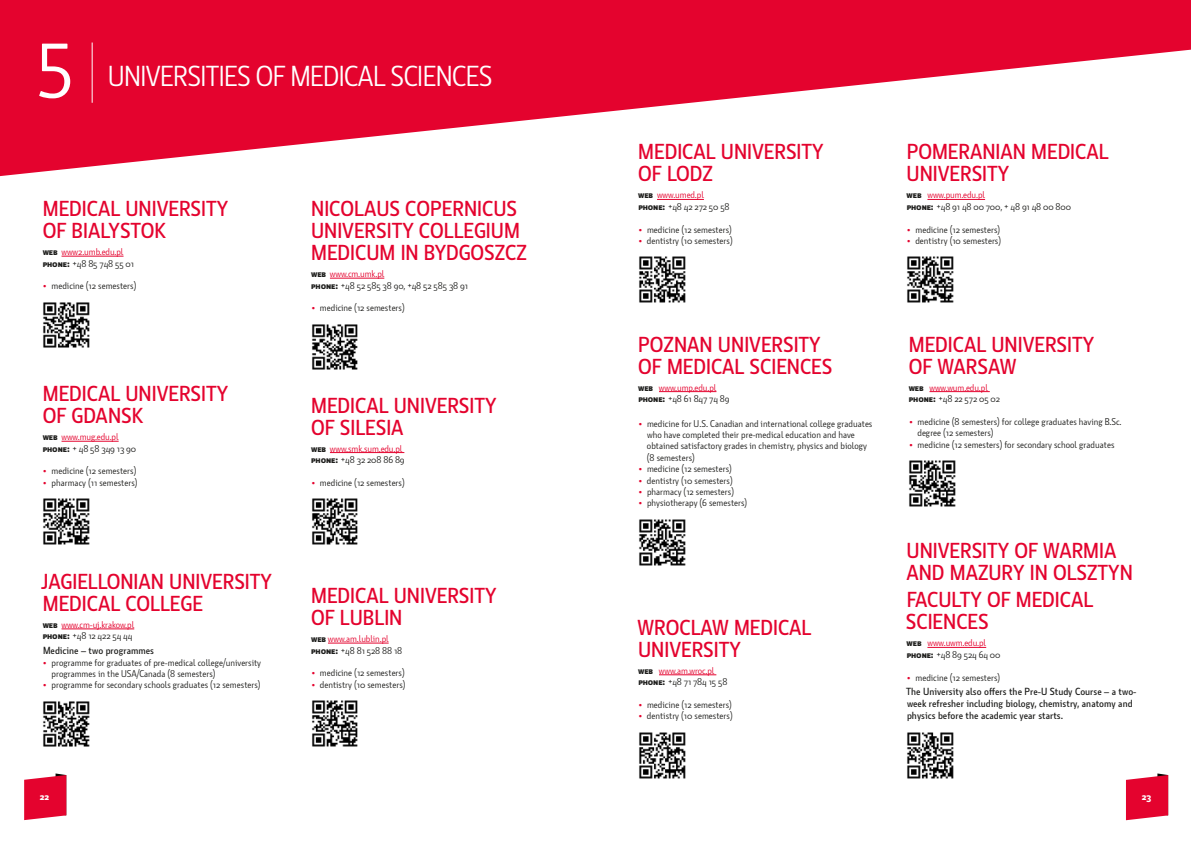
<style>
.page{position:relative;width:1191px;height:842px;background:#fff}
.page>*{position:absolute;margin:0;border:0;box-sizing:border-box;transform-origin:0 0}
.t1{font:82px "Botanika Std";color:#fff}
.t2{font:28px "Botanika Std";color:#fff}
.t3{font:500 21px/22px "Botanika Std";color:#e4032e}
.t4{font:500 10px/12px "Botanika Std";color:#1d1d1b}
.t5{font:700 10px "Botanika Std";color:#fff}
.t6{font:9.5px/11.4px "Botanika Std";color:#1d1d1b}
.t7{font:9.5px/11.4px "Botanika Std";letter-spacing:-.01em;color:#e4032e}
.s1{font-weight:700;color:#1d1d1b}
.s2{color:#1d1d1b}
.s3{font-weight:700;font-size:8px;color:#e4032e}
.s4{font-weight:700}
.s5{color:#e4032e}
</style>
<div class="page">
<svg style="left:24px;top:773px;width:42px;height:47px;background:#e5254a"></svg>
<svg style="left:1126px;top:773px;width:42px;height:47px;background:#e52449"></svg>
<svg style="left:0;top:0;width:1191px;height:176px;fill:#e4032e"></svg>
<hr style="left:62px;top:256px;width:61px;height:1px;background:#e4032e">
<img style="left:43px;top:302px;width:47px;height:46px">
<hr style="left:330px;top:278px;width:54px;height:1px;background:#e4032e">
<img style="left:312px;top:324px;width:46px;height:46px">
<hr style="left:62px;top:441px;width:57px;height:1px;background:#e4032e">
<img style="left:43px;top:498px;width:47px;height:47px">
<hr style="left:330px;top:452px;width:74px;height:1px;background:#e4032e">
<img style="left:312px;top:498px;width:46px;height:47px">
<hr style="left:62px;top:629px;width:72px;height:1px;background:#e4032e">
<img style="left:43px;top:701px;width:47px;height:46px">
<hr style="left:328px;top:643px;width:61px;height:1px;background:#e4032e">
<img style="left:312px;top:700px;width:46px;height:47px">
<hr style="left:657px;top:199px;width:47px;height:1px;background:#e4032e">
<img style="left:639px;top:256px;width:47px;height:47px">
<hr style="left:659px;top:391px;width:57px;height:1px;background:#e4032e">
<img style="left:639px;top:519px;width:47px;height:47px">
<hr style="left:927px;top:199px;width:58px;height:1px;background:#e4032e">
<img style="left:907px;top:256px;width:47px;height:47px">
<hr style="left:929px;top:391px;width:60px;height:1px;background:#e4032e">
<img style="left:909px;top:460px;width:47px;height:47px">
<hr style="left:659px;top:674px;width:57px;height:1px;background:#e4032e">
<img style="left:639px;top:732px;width:47px;height:47px">
<hr style="left:927px;top:647px;width:59px;height:1px;background:#e4032e">
<img style="left:907px;top:732px;width:47px;height:47px">
<hr style="left:92px;top:43px;width:1px;height:60px;background:#fff">
<h1 class="t1" style="left:37px;top:-2px;width:39px">5</h1>
<h2 class="t2" style="left:108px;top:57px;width:29px">Universities</h2>
<h2 class="t2" style="left:256px;top:57px;width:68px">of Medical</h2>
<h2 class="t2" style="left:390px;top:57px;width:27px">Sciences</h2>
<h3 class="t3" style="left:43px;top:197px;width:27px">MEDICAL</h3>
<h3 class="t3" style="left:125px;top:197px;width:54px">UNIVERSIT</h3>
<h3 class="t3" style="left:217px;top:197px;width:13px">Y</h3>
<h3 class="t3" style="left:43px;top:219px;width:125px">OF BIALYSTOK</h3>
<p class="t7" style="left:43px;top:246px;width:93px"><span class="s1">WEB</span> www2.umb.edu.pl <span class="s1">phone:</span> <span class="s2">+48 85 748 55 01</span></p>
<p class="t6" style="left:43px;top:280px;width:95px"><span class="s3">•</span> medicine (12 semesters)</p>
<h3 class="t3" style="left:43px;top:382px;width:27px">MEDICAL</h3>
<h3 class="t3" style="left:125px;top:382px;width:54px">UNIVERSIT</h3>
<h3 class="t3" style="left:217px;top:382px;width:13px">Y</h3>
<h3 class="t3" style="left:43px;top:404px;width:42px">OF GDANS</h3>
<h3 class="t3" style="left:132px;top:404px;width:13px">K</h3>
<p class="t7" style="left:43px;top:431px;width:95px"><span class="s1">WEB</span> www.mug.edu.pl <span class="s1">phone:</span> <span class="s2">+ 48 58 349 13 90</span></p>
<p class="t6" style="left:43px;top:465px;width:95px"><span class="s3">•</span> medicine (12 semesters)</p>
<p class="t6" style="left:43px;top:477px;width:96px"><span class="s3">•</span> pharmacy (11 semesters)</p>
<h3 class="t3" style="left:41px;top:570px;width:91px">JAGIELLONIAN</h3>
<h3 class="t3" style="left:169px;top:570px;width:54px">UNIVERSIT</h3>
<h3 class="t3" style="left:260px;top:570px;width:13px">Y</h3>
<h3 class="t3" style="left:43px;top:592px;width:27px">MEDICAL</h3>
<h3 class="t3" style="left:125px;top:592px;width:77px">COLLEGE</h3>
<p class="t7" style="left:43px;top:619px;width:93px"><span class="s1">WEB</span> www.cm-uj.krakow.pl <span class="s1">phone:</span> <span class="s2">+48 12 422 54 44</span></p>
<p class="t4" style="left:43px;top:644px;width:113px">MEDICINE – TWO PROGRAMMES</p>
<p class="t6" style="left:52px;top:656px;width:211px;text-indent:-8px"><span class="s3">•</span> programme for graduates of pre-medical college/university programmes in the USA/Canada (8 semesters)</p>
<p class="t6" style="left:43px;top:679px;width:219px"><span class="s3">•</span> programme for secondary schools graduates (12 semesters)</p>
<h3 class="t3" style="left:311px;top:197px;width:55px">NICOLAUS</h3>
<h3 class="t3" style="left:405px;top:197px;width:37px">COPERNICUS</h3>
<h3 class="t3" style="left:311px;top:219px;width:54px">UNIVERSIT</h3>
<h3 class="t3" style="left:402px;top:219px;width:95px">Y COLLEGIUM</h3>
<h3 class="t3" style="left:311px;top:241px;width:28px">MEDICUM</h3>
<h3 class="t3" style="left:401px;top:241px;width:128px">IN BYDGOSZCZ</h3>
<p class="t6" style="left:311px;top:268px;width:158px"><span class="s4">WEB</span> <span class="s5">www.cm.umk.pl<br></span><span class="s4">phone:</span> +48 52 585 38 90, +48 52 585 38 91</p>
<p class="t6" style="left:312px;top:302px;width:95px"><span class="s3">•</span> medicine (12 semesters)</p>
<h3 class="t3" style="left:311px;top:394px;width:27px">MEDICAL</h3>
<h3 class="t3" style="left:394px;top:394px;width:54px">UNIVERSIT</h3>
<h3 class="t3" style="left:485px;top:394px;width:13px">Y</h3>
<h3 class="t3" style="left:311px;top:416px;width:49px">OF SILESIA</h3>
<p class="t7" style="left:311px;top:442px;width:95px"><span class="s1">WEB</span> www.smk.sum.edu.pl <span class="s1">phone:</span> <span class="s2">+48 32 208 86 89</span></p>
<p class="t6" style="left:312px;top:477px;width:95px"><span class="s3">•</span> medicine (12 semesters)</p>
<h3 class="t3" style="left:311px;top:584px;width:27px">MEDICAL</h3>
<h3 class="t3" style="left:394px;top:584px;width:54px">UNIVERSIT</h3>
<h3 class="t3" style="left:485px;top:584px;width:13px">Y</h3>
<h3 class="t3" style="left:311px;top:606px;width:50px">OF LUBLIN</h3>
<p class="t7" style="left:311px;top:633px;width:93px"><span class="s1">WEB</span> www.am.lublin.pl <span class="s1">phone:</span> <span class="s2">+48 81 528 88 18</span></p>
<p class="t6" style="left:312px;top:667px;width:95px"><span class="s3">•</span> medicine (12 semesters)</p>
<p class="t6" style="left:312px;top:678px;width:95px"><span class="s3">•</span> dentistry (10 semesters)</p>
<h3 class="t3" style="left:638px;top:140px;width:27px">MEDICAL</h3>
<h3 class="t3" style="left:721px;top:140px;width:54px">UNIVERSIT</h3>
<h3 class="t3" style="left:812px;top:140px;width:13px">Y</h3>
<h3 class="t3" style="left:638px;top:162px;width:76px">OF LODZ</h3>
<p class="t6" style="left:638px;top:189px;width:93px"><span class="s4">WEB</span> <span class="s5">www.umed.pl </span><span class="s4">phone:</span> +48 42 272 50 58</p>
<p class="t6" style="left:639px;top:223px;width:95px"><span class="s3">•</span> medicine (12 semesters)</p>
<p class="t6" style="left:639px;top:235px;width:95px"><span class="s3">•</span> dentistry (10 semesters)</p>
<h3 class="t3" style="left:906px;top:140px;width:38px">POMERANIAN</h3>
<h3 class="t3" style="left:1031px;top:140px;width:27px">MEDICAL</h3>
<h3 class="t3" style="left:906px;top:162px;width:54px">UNIVERSIT</h3>
<h3 class="t3" style="left:998px;top:162px;width:13px">Y</h3>
<p class="t6" style="left:906px;top:189px;width:166px"><span class="s4">WEB</span> <span class="s5">www.pum.edu.pl<br></span><span class="s4">phone:</span> +48 91 48 00 700, + 48 91 48 00 800</p>
<p class="t6" style="left:907px;top:223px;width:95px"><span class="s3">•</span> medicine (12 semesters)</p>
<p class="t6" style="left:907px;top:235px;width:95px"><span class="s3">•</span> dentistry (10 semesters)</p>
<h3 class="t3" style="left:638px;top:333px;width:49px">POZNAN</h3>
<h3 class="t3" style="left:718px;top:333px;width:54px">UNIVERSIT</h3>
<h3 class="t3" style="left:809px;top:333px;width:13px">Y</h3>
<h3 class="t3" style="left:638px;top:355px;width:56px">OF MEDICAL</h3>
<h3 class="t3" style="left:749px;top:355px;width:22px">SCIENCES</h3>
<p class="t7" style="left:638px;top:381px;width:93px"><span class="s1">WEB</span> www.ump.edu.pl <span class="s1">phone:</span> <span class="s2">+48 61 847 74 89</span></p>
<p class="t6" style="left:647px;top:417px;width:227px;text-indent:-8px"><span class="s3">•</span> medicine for U.S. Canadian and international college graduates who have completed their pre-medical education and have obtained satisfactory grades in chemistry, physics and biology (8 semesters)</p>
<p class="t6" style="left:639px;top:463px;width:95px"><span class="s3">•</span> medicine (12 semesters)</p>
<p class="t6" style="left:639px;top:474px;width:95px"><span class="s3">•</span> dentistry (10 semesters)</p>
<p class="t6" style="left:639px;top:486px;width:97px"><span class="s3">•</span> pharmacy (12 semesters)</p>
<p class="t6" style="left:639px;top:497px;width:110px"><span class="s3">•</span> physiotherapy (6 semesters)</p>
<h3 class="t3" style="left:637px;top:616px;width:55px">WROCLAW</h3>
<h3 class="t3" style="left:734px;top:616px;width:27px">MEDICAL</h3>
<h3 class="t3" style="left:638px;top:638px;width:54px">UNIVERSIT</h3>
<h3 class="t3" style="left:729px;top:638px;width:13px">Y</h3>
<p class="t7" style="left:638px;top:665px;width:91px"><span class="s1">WEB</span> www.am.wroc.pl <span class="s1">phone:</span> <span class="s2">+48 71 784 15 58</span></p>
<p class="t6" style="left:639px;top:699px;width:95px"><span class="s3">•</span> medicine (12 semesters)</p>
<p class="t6" style="left:639px;top:710px;width:95px"><span class="s3">•</span> dentistry (10 semesters)</p>
<h3 class="t3" style="left:909px;top:333px;width:27px">MEDICAL</h3>
<h3 class="t3" style="left:991px;top:333px;width:54px">UNIVERSIT</h3>
<h3 class="t3" style="left:1082px;top:333px;width:13px">Y</h3>
<h3 class="t3" style="left:908px;top:355px;width:59px">OF WARSAW</h3>
<p class="t7" style="left:908px;top:381px;width:93px"><span class="s1">WEB</span> www.wum.edu.pl <span class="s1">phone:</span> <span class="s2">+48 22 572 05 02</span></p>
<p class="t6" style="left:917px;top:416px;width:206px;text-indent:-8px"><span class="s3">•</span> medicine (8 semesters) for college graduates having B.Sc. degree (12 semesters)</p>
<p class="t6" style="left:909px;top:438px;width:207px"><span class="s3">•</span> medicine (12 semesters) for secondary school graduates</p>
<h3 class="t3" style="left:906px;top:539px;width:228px">UNIVERSITY OF WARMIA<br>AND MAZURY IN OLSZTYN</h3>
<h3 class="t3" style="left:906px;top:588px;width:189px">FACULTY OF MEDICAL<br>SCIENCES</h3>
<p class="t7" style="left:906px;top:637px;width:95px"><span class="s1">WEB</span> www.uwm.edu.pl <span class="s1">phone:</span> <span class="s2">+48 89 524 64 00</span></p>
<p class="t6" style="left:907px;top:671px;width:95px"><span class="s3">•</span> medicine (12 semesters)</p>
<p class="t4" style="left:906px;top:686px;width:232px">THE UNIVERSITY ALSO OFFERS THE PRE-U STUDY COURSE – A TWO-<br>WEEK REFRESHER INCLUDING BIOLOGY, CHEMISTRY, ANATOMY AND<br>PHYSICS BEFORE THE ACADEMIC YEAR STARTS.</p>
<p class="t5" style="left:40px;top:789px;width:11px">22</p>
<p class="t5" style="left:1141px;top:789px;width:11px">23</p>
</div>
